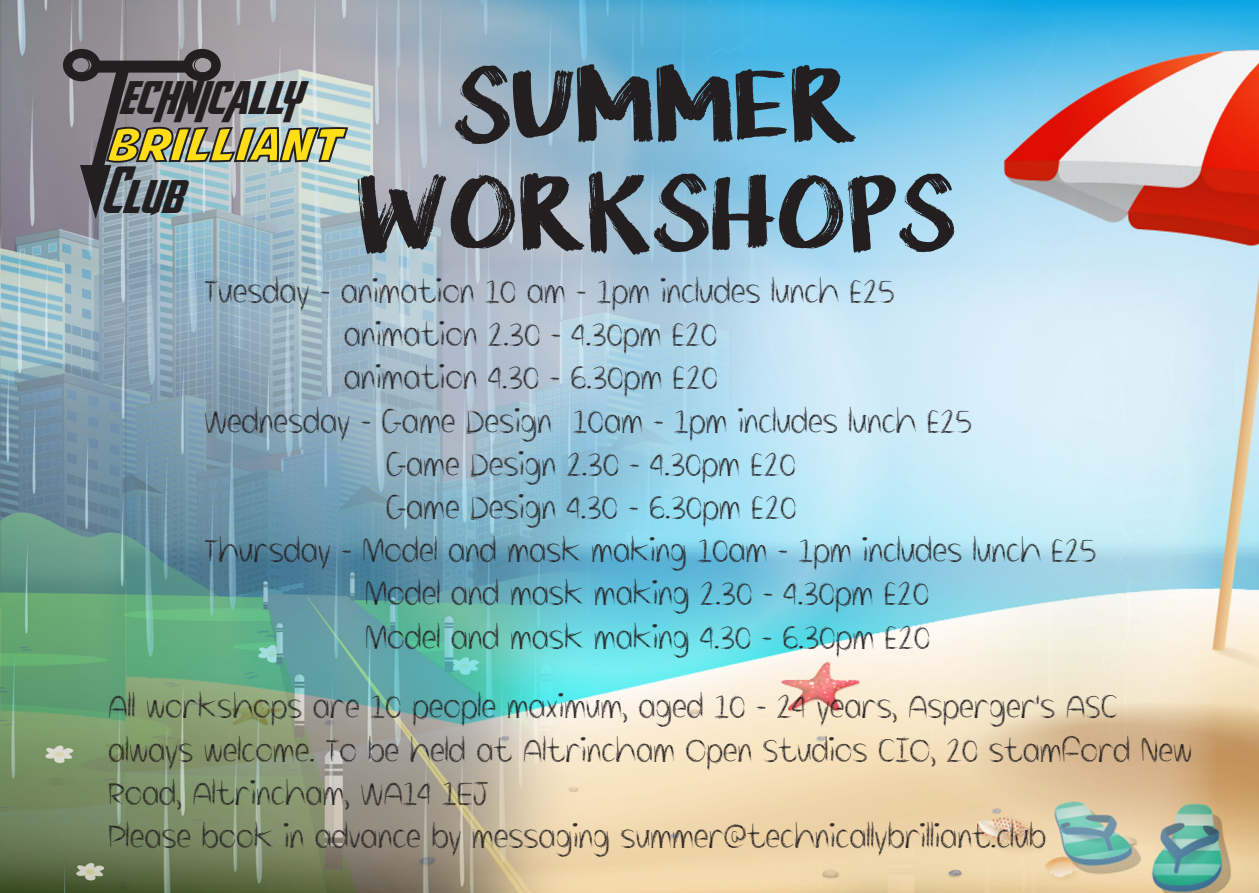
<style>
.page{position:relative;width:1259px;height:893px;background:#fff}
.page>*{position:absolute;margin:0;border:0;box-sizing:border-box;transform-origin:0 0}
.t1{font:90px/108px "KG Lifeis Messy";color:#231f20;text-align:center}
.t2{font:italic 700 45.3px "Avengeance Heroic Avenger";color:#231f20;scale:1.08 1}
.t3{font:45.3px "Avengeance Mightiest Avenger";color:#ffdd17;scale:1.08 1}
.t4{font:36px/43.2px "Killing Loneliness";color:#231f20}
</style>
<div class="page">
<img style="left:0;top:0;width:1259px;height:893px">
<svg style="left:58px;top:44px;width:291px;height:175px;background:#969ea3"></svg>
<img style="left:0;top:264px;width:1218px;height:626px">
<p class="t1" style="left:355px;top:53px;width:601px">SUMMER<br>WORKSHOPS</p>
<p class="t4" style="left:204px;top:271px;width:691px">Tuesday - animation 10 am - 1pm includes lunch £25</p>
<p class="t4" style="left:344px;top:314px;width:375px">animation 2.30 - 4.30pm £20</p>
<p class="t4" style="left:344px;top:358px;width:376px">animation 4.30 - 6.30pm £20</p>
<p class="t4" style="left:204px;top:401px;width:769px">Wednesday - Game Design 10am - 1pm includes lunch £25</p>
<p class="t4" style="left:386px;top:444px;width:412px">Game Design 2.30 - 4.30pm £20</p>
<p class="t4" style="left:386px;top:487px;width:412px">Game Design 4.30 - 6.30pm £20</p>
<p class="t4" style="left:204px;top:530px;width:893px">Thursday - Model and mask making 10am - 1pm includes lunch £25</p>
<p class="t4" style="left:365px;top:574px;width:566px">Model and mask making 2.30 - 4.30pm £20</p>
<p class="t4" style="left:365px;top:617px;width:567px">Model and mask making 4.30 - 6.30pm £20</p>
<p class="t4" style="left:108px;top:687px;width:1085px">All workshops are 10 people maximum, aged 10 - 24 years, Asperger's ASC always welcome. To be held at Altrincham Open Studios CIO, 20 stamford New Road, Altrincham, WA14 1EJ<br>Please book in advance by messaging summer@technicallybrilliant.club</p>
<p class="t2" style="left:118px;top:67px;width:169px">ECHNICALLY</p>
<p class="t3" style="left:105px;top:125px;width:218px">BRILLIANT</p>
<p class="t2" style="left:100px;top:166px;width:76px">CLUB</p>
</div>
